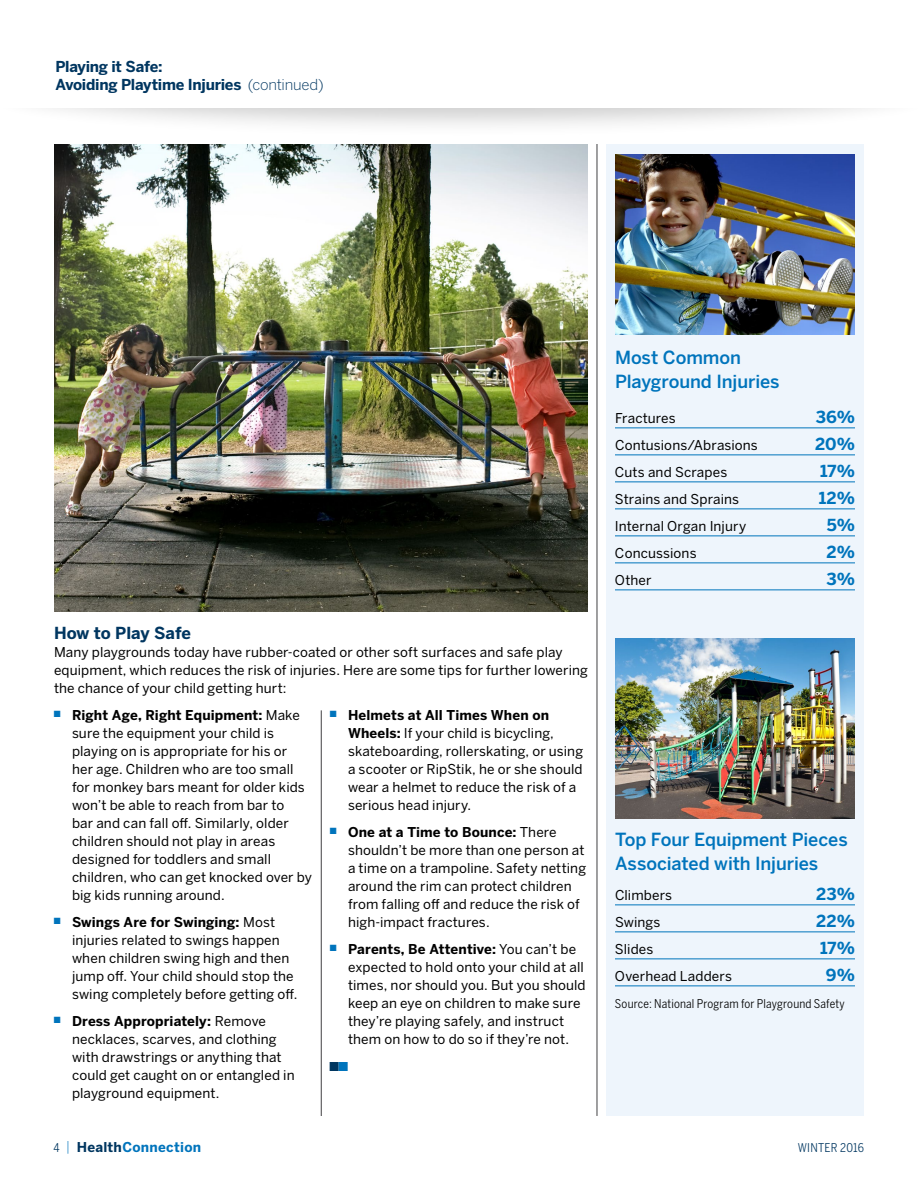
<style>
.page{position:relative;width:918px;height:1188px;background:#fff}
.page>*{position:absolute;margin:0;border:0;box-sizing:border-box;transform-origin:0 0}
.t1{font:19.5px "Arial Narrow";color:#003660}
.t2{font:500 18px/24px "Benton Sans";letter-spacing:-.005em;color:#0074bc}
.Benton_9_12_body_cop{font:700 16.5px "Benton Sans";letter-spacing:.005em;color:#0074bc}
.t3{font:700 16.5px "Benton Sans";letter-spacing:-.005em;color:#003660}
.t4{font:700 15px/18px "Benton Sans";letter-spacing:-.02em;color:#003660}
.Benton_9_12_body_cop-2{font:13.5px/18px "Benton Sans";letter-spacing:.01em;color:#000}
.t5{font:700 13.5px "Benton Sans";letter-spacing:.02em;color:#0074bc}
.t6{font:12px "Benton Sans Condensed";letter-spacing:.01em;color:#000}
.t7{font:12px "Benton Sans Condensed";letter-spacing:.02em;color:#003660}
.s1{font-weight:300}
.s2{font-weight:700}
.s3{color:#0074bc}
.s4{font-family:"Benton Sans Condensed";font-weight:400;font-size:12px;color:#003660}
.s5{color:#003660}
</style>
<div class="page">
<div style="left:0;top:36px;width:918px;height:102px;background:#000;opacity:.2"></div>
<div style="left:1px;top:6px;width:917px;height:102px;background:#fff"></div>
<div style="left:606px;top:144px;width:258px;height:972px;background:#eef5fc"></div>
<img style="left:615px;top:154px;width:240px;height:180px">
<img style="left:615px;top:639px;width:240px;height:180px">
<hr style="left:321px;top:710px;width:1px;height:406px;background:#414042">
<hr style="left:597px;top:144px;width:1px;height:972px;background:#414042">
<img style="left:54px;top:144px;width:534px;height:468px">
<hr style="left:615px;top:428px;width:240px;height:1px;background:#0074bc">
<hr style="left:615px;top:454px;width:240px;height:1px;background:#0074bc">
<hr style="left:615px;top:482px;width:240px;height:1px;background:#0074bc">
<hr style="left:615px;top:508px;width:240px;height:1px;background:#0074bc">
<hr style="left:615px;top:536px;width:240px;height:1px;background:#0074bc">
<hr style="left:615px;top:562px;width:240px;height:1px;background:#0074bc">
<hr style="left:615px;top:590px;width:240px;height:1px;background:#0074bc">
<hr style="left:615px;top:904px;width:240px;height:1px;background:#0074bc">
<hr style="left:615px;top:932px;width:240px;height:1px;background:#0074bc">
<hr style="left:615px;top:958px;width:240px;height:1px;background:#0074bc">
<hr style="left:615px;top:986px;width:240px;height:1px;background:#0074bc">
<p class="t4" style="left:55px;top:58px;width:270px">Playing it Safe:<br>Avoiding Playtime Injuries <span class="s1">(continued)</span></p>
<h3 class="t3" style="left:54px;top:623px;width:139px">How to Play Safe</h3>
<p class="Benton_9_12_body_cop-2" style="left:54px;top:643px;width:536px">Many playgrounds today have rubber-coated or other soft surfaces and safe play equipment, which reduces the risk of injuries. Here are some tips for further lowering the chance of your child getting hurt:</p>
<p class="Benton_9_12_body_cop-2" style="left:72px;top:706px;width:242px;text-indent:-18px"><sup>■</sup> <span class="s2">Right Age, Right Equipment:</span> Make sure the equipment your child is playing on is appropriate for his or<br>her age. Children who are too small for monkey bars meant for older kids won’t be able to reach from bar to<br>bar and can fall off. Similarly, older children should not play in areas designed for toddlers and small children, who can get knocked over by big kids running around.</p>
<p class="Benton_9_12_body_cop-2" style="left:72px;top:913px;width:227px;text-indent:-18px"><sup>■</sup> <span class="s2">Swings Are for Swinging:</span> Most injuries related to swings happen when children swing high and then jump off. Your child should stop the swing completely before getting off.</p>
<p class="Benton_9_12_body_cop-2" style="left:72px;top:1012px;width:224px;text-indent:-18px"><sup>■</sup> <span class="s2">Dress Appropriately:</span> Remove necklaces, scarves, and clothing with drawstrings or anything that could get caught on or entangled in playground equipment.</p>
<p class="Benton_9_12_body_cop-2" style="left:348px;top:706px;width:237px;text-indent:-18px"><sup>■</sup> <span class="s2">Helmets at All Times When on<br>Wheels:</span> If your child is bicycling, skateboarding, rollerskating, or using a scooter or RipStik, he or she should wear a helmet to reduce the risk of a serious head injury.</p>
<p class="Benton_9_12_body_cop-2" style="left:348px;top:823px;width:240px;text-indent:-18px"><sup>■</sup> <span class="s2">One at a Time to Bounce:</span> There shouldn’t be more than one person at a time on a trampoline. Safety netting around the rim can protect children from falling off and reduce the risk of high-impact fractures.</p>
<p class="Benton_9_12_body_cop-2" style="left:348px;top:940px;width:239px;text-indent:-18px"><sup>■</sup> <span class="s2">Parents, Be Attentive:</span> You can’t be expected to hold onto your child at all times, nor should you. But you should keep an eye on children to make sure they’re playing safely, and instruct them on how to do so if they’re not.</p>
<h1 class="t1" style="left:330px;top:1050px;width:22px">■ <span class="s3">■</span></h1>
<h3 class="t2" style="left:615px;top:346px;width:166px">Most Common<br>Playground Injuries</h3>
<p class="Benton_9_12_body_cop-2" style="left:615px;top:409px;width:62px">Fractures</p>
<p class="Benton_9_12_body_cop" style="left:816px;top:407px;width:41px">36%</p>
<p class="Benton_9_12_body_cop-2" style="left:615px;top:436px;width:144px">Contusions/Abrasions</p>
<p class="Benton_9_12_body_cop" style="left:815px;top:434px;width:41px">20%</p>
<p class="Benton_9_12_body_cop-2" style="left:615px;top:463px;width:114px">Cuts and Scrapes</p>
<p class="Benton_9_12_body_cop" style="left:820px;top:461px;width:36px">17%</p>
<p class="Benton_9_12_body_cop-2" style="left:615px;top:490px;width:126px">Strains and Sprains</p>
<p class="Benton_9_12_body_cop" style="left:819px;top:488px;width:38px">12%</p>
<p class="Benton_9_12_body_cop-2" style="left:615px;top:517px;width:133px">Internal Organ Injury</p>
<p class="Benton_9_12_body_cop" style="left:827px;top:515px;width:30px">5%</p>
<p class="Benton_9_12_body_cop-2" style="left:615px;top:544px;width:83px">Concussions</p>
<p class="Benton_9_12_body_cop" style="left:827px;top:542px;width:30px">2%</p>
<p class="Benton_9_12_body_cop-2" style="left:615px;top:571px;width:38px">Other</p>
<p class="Benton_9_12_body_cop" style="left:827px;top:569px;width:30px">3%</p>
<h3 class="t2" style="left:615px;top:828px;width:234px">Top Four Equipment Pieces<br>Associated with Injuries</h3>
<p class="Benton_9_12_body_cop-2" style="left:615px;top:886px;width:59px">Climbers</p>
<p class="Benton_9_12_body_cop" style="left:816px;top:884px;width:40px">23%</p>
<p class="Benton_9_12_body_cop-2" style="left:615px;top:913px;width:47px">Swings</p>
<p class="Benton_9_12_body_cop" style="left:816px;top:911px;width:40px">22%</p>
<p class="Benton_9_12_body_cop-2" style="left:615px;top:940px;width:40px">Slides</p>
<p class="Benton_9_12_body_cop" style="left:820px;top:938px;width:36px">17%</p>
<p class="Benton_9_12_body_cop-2" style="left:615px;top:967px;width:118px">Overhead Ladders</p>
<p class="Benton_9_12_body_cop" style="left:826px;top:965px;width:31px">9%</p>
<p class="t6" style="left:615px;top:996px;width:231px">Source: National Program for Playground Safety</p>
<p class="t5" style="left:53px;top:1139px;width:149px"><span class="s4">4</span> <span class="s1">|</span> <span class="s5">Health</span>Connection</p>
<p class="t7" style="left:798px;top:1140px;width:68px">WINTER 2016</p>
</div>
